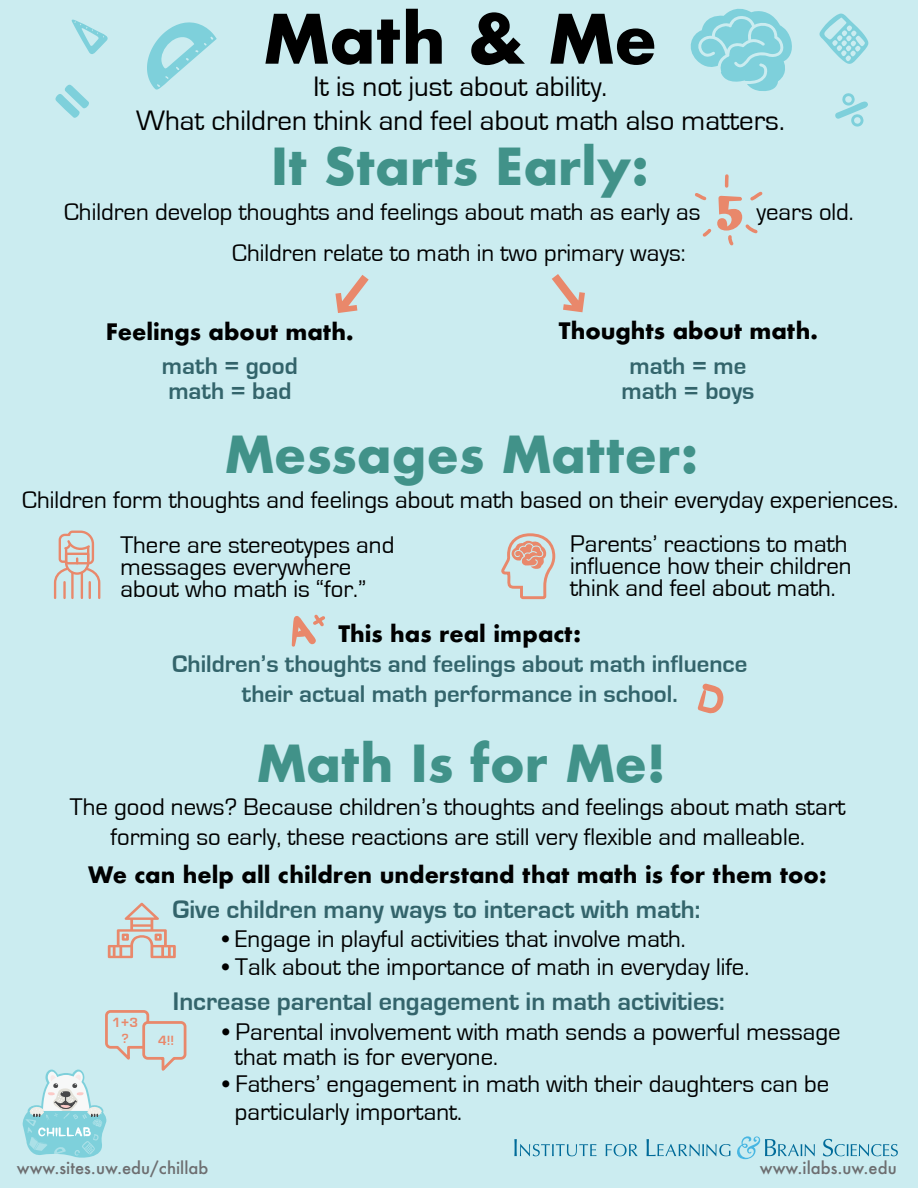
<style>
.page{position:relative;width:918px;height:1188px;background:#cbecf0}
.page>*{position:absolute;margin:0;border:0;box-sizing:border-box;transform-origin:0 0}
.t1{font:700 66.15px "Futura";letter-spacing:-.015em;color:#000}
.t2{font:55.2px "Jellybaby ITC Std";color:#e9886b}
.t3{font:700 49.65px "Futura";color:#419289}
.t4{font:28.95px/34.8px "Eurostile";color:#000;text-align:center}
.t5{font:700 26.25px "Eurostile";color:#33646b}
.t6{font:24.9px/22px "Eurostile";color:#000}
.t7{font:700 24.9px/24.9px "Eurostile";color:#33646b;text-align:center}
.t8{font:700 22.05px "Futura";color:#000}
.t9{font:500 16.5px "Futura";color:#6d6e70}
.t10{font:700 13.8px/16.5px "Eurostile";color:#e9886b;text-align:center}
</style>
<div class="page">
<svg style="left:55px;top:84px;width:34px;height:34px"></svg>
<svg style="left:819px;top:13px;width:49px;height:51px"></svg>
<svg style="left:835px;top:93px;width:33px;height:34px"></svg>
<svg style="left:147px;top:22px;width:70px;height:68px"></svg>
<svg style="left:71px;top:19px;width:37px;height:35px"></svg>
<svg style="left:698px;top:684px;width:25px;height:30px"></svg>
<svg style="left:690px;top:8px;width:102px;height:83px"></svg>
<svg style="left:514px;top:1139px;width:82px;height:17px"></svg>
<svg style="left:606px;top:1144px;width:32px;height:12px"></svg>
<svg style="left:647px;top:1136px;width:251px;height:23px"></svg>
<svg style="left:292px;top:614px;width:33px;height:33px"></svg>
<svg style="left:53px;top:530px;width:48px;height:69px"></svg>
<svg style="left:501px;top:533px;width:55px;height:67px"></svg>
<svg style="left:335px;top:275px;width:34px;height:38px"></svg>
<svg style="left:552px;top:274px;width:33px;height:38px"></svg>
<svg style="left:724px;top:174px;width:5px;height:14px"></svg>
<svg style="left:702px;top:228px;width:10px;height:9px"></svg>
<svg style="left:745px;top:224px;width:13px;height:10px"></svg>
<svg style="left:750px;top:191px;width:13px;height:10px"></svg>
<svg style="left:728px;top:235px;width:6px;height:11px"></svg>
<svg style="left:695px;top:193px;width:12px;height:8px"></svg>
<svg style="left:108px;top:903px;width:68px;height:55px"></svg>
<svg style="left:22px;top:1010px;width:165px;height:148px"></svg>
<hr style="left:0;top:0;width:918px;height:1px;background:#000">
<h1 class="t1" style="left:262px;top:-9px;width:396px">Math &amp; Me</h1>
<p class="t4" style="left:136px;top:69px;width:650px">It is not just about ability.<br>What children think and feel about math also matters.</p>
<h3 class="t3" style="left:271px;top:131px;width:379px">It Starts Early:</h3>
<p class="t6" style="left:64px;top:201px;width:638px">Children develop thoughts and feelings about math as early as</p>
<p class="t6" style="left:756px;top:201px;width:99px">years old.</p>
<p class="t6" style="left:232px;top:242px;width:455px">Children relate to math in two primary ways:</p>
<h2 class="t2" style="left:716px;top:177px;width:29px">5</h2>
<p class="t8" style="left:106px;top:316px;width:249px">Feelings about math.</p>
<p class="t8" style="left:559px;top:315px;width:260px">Thoughts about math.</p>
<p class="t7" style="left:162px;top:354px;width:137px;text-align:left">math = good math = bad</p>
<p class="t7" style="left:621px;top:354px;width:135px">math = me math = boys</p>
<h3 class="t3" style="left:224px;top:418px;width:475px">Messages Matter:</h3>
<p class="t6" style="left:120px;top:477px;width:779px;line-height:45.5px;text-indent:-98px">Children form thoughts and feelings about math based on their everyday experiences.<br>There are stereotypes and</p>
<p class="t6" style="left:120px;top:556px;width:247px">messages everywhere about who math is “for.”</p>
<p class="t6" style="left:570px;top:534px;width:283px">Parents’ reactions to math influence how their children think and feel about math.</p>
<p class="t8" style="left:338px;top:618px;width:244px">This has real impact:</p>
<p class="t7" style="left:172px;top:650px;width:577px;line-height:29.8px">Children’s thoughts and feelings about math influence their actual math performance in school.</p>
<h3 class="t3" style="left:256px;top:727px;width:412px">Math Is for Me!</h3>
<p class="t6" style="left:70px;top:793px;width:777px;line-height:29.8px;text-align:center">The good news? Because children’s thoughts and feelings about math start forming so early, these reactions are still very flexible and malleable.</p>
<p class="t8" style="left:88px;top:859px;width:740px">We can help all children understand that math is for them too:</p>
<p class="t10" style="left:112px;top:1014px;width:27px">1+3 ?</p>
<p class="t5" style="left:173px;top:895px;width:529px">Give children many ways to interact with math:</p>
<p class="t6" style="left:222px;top:929px;width:465px">• Engage in playful activities that involve math.</p>
<p class="t6" style="left:222px;top:956px;width:529px">• Talk about the importance of math in everyday life.</p>
<p class="t5" style="left:173px;top:987px;width:553px">Increase parental engagement in math activities:</p>
<p class="t6" style="left:235px;top:1020px;width:607px;line-height:24.9px;text-indent:-12px">• Parental involvement with math sends a powerful message that math is for everyone.</p>
<p class="t6" style="left:235px;top:1071px;width:596px;line-height:27.6px;text-indent:-12px">• Fathers’ engagement in math with their daughters can be particularly important.</p>
<p class="t10" style="left:158px;top:1032px;width:18px">4!!</p>
<p class="t9" style="left:17px;top:1157px;width:193px">www.sites.uw.edu/chillab</p>
<p class="t9" style="left:760px;top:1157px;width:138px">www.ilabs.uw.edu</p>
</div>
